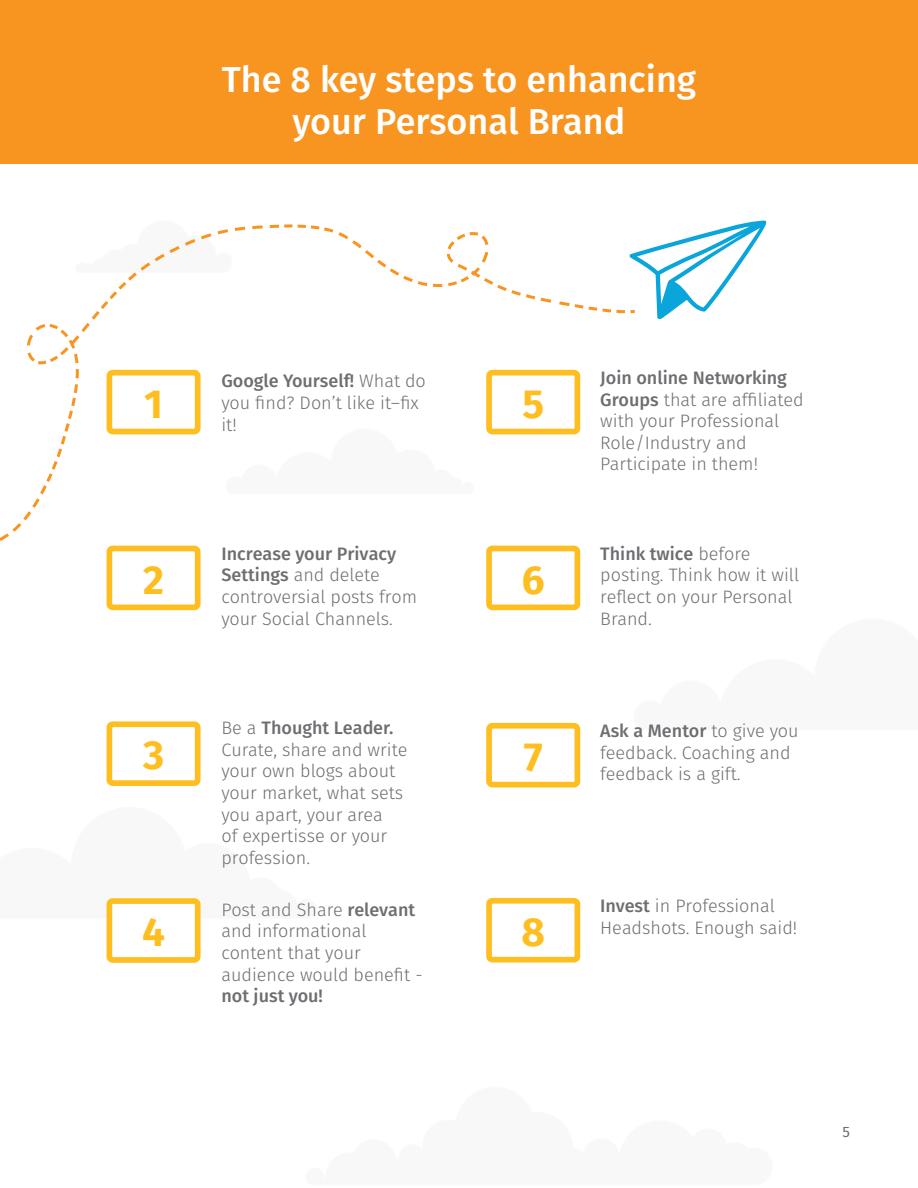
<style>
.page{position:relative;width:918px;height:1188px;background:#fff}
.page>*{position:absolute;margin:0;border:0;box-sizing:border-box;transform-origin:0 0}
.t1{font:700 40.5px "Fira Sans";color:#febe20}
.t2{font:500 36px/42px "Fira Sans";color:#fff;text-align:center}
.t3{font:300 18px/21.6px "Fira Sans";color:#6d6e71}
.t4{font:500 18px "Fira Sans";color:#6d6e71}
.t5{font:15px "Fira Sans";color:#6d6e71}
.s1{font-weight:500}
</style>
<div class="page">
<div style="left:0;top:0;width:918px;height:164px;background:#f89521"></div>
<svg style="left:0;top:224px;width:581px;height:332px"></svg>
<svg style="left:225px;top:428px;width:249px;height:67px"></svg>
<div style="left:109px;top:548px;width:89px;height:59px;background:#fff;border-radius:3px"></div>
<div style="left:107px;top:546px;width:94px;height:64px;border:6px solid #febe20;border-radius:3px"></div>
<div style="left:489px;top:548px;width:88px;height:59px;background:#fff;border-radius:3px"></div>
<div style="left:486px;top:546px;width:94px;height:64px;border:6px solid #febe20;border-radius:3px"></div>
<div style="left:109px;top:373px;width:89px;height:59px;background:#fff;border-radius:3px"></div>
<div style="left:107px;top:370px;width:94px;height:64px;border:6px solid #febe20;border-radius:3px"></div>
<div style="left:489px;top:373px;width:88px;height:59px;background:#fff;border-radius:3px"></div>
<div style="left:486px;top:370px;width:94px;height:64px;border:6px solid #febe20;border-radius:3px"></div>
<div style="left:107px;top:721px;width:94px;height:65px;border:6px solid #febe20;border-radius:3px"></div>
<div style="left:486px;top:723px;width:94px;height:64px;border:6px solid #febe20;border-radius:3px"></div>
<div style="left:107px;top:898px;width:94px;height:65px;border:6px solid #febe20;border-radius:3px"></div>
<div style="left:486px;top:898px;width:94px;height:64px;border:6px solid #febe20;border-radius:3px"></div>
<svg style="left:571px;top:220px;width:195px;height:99px"></svg>
<h2 class="t2" style="left:222px;top:58px;width:476px">The 8 key steps to enhancing your Personal Brand</h2>
<p class="t3" style="left:221px;top:370px;width:206px"><span class="s1">Google Yourself!</span> What do you find? Don’t like it–fix it!</p>
<h1 class="t1" style="left:144px;top:369px;width:20px">1</h1>
<h1 class="t1" style="left:522px;top:369px;width:23px">5</h1>
<p class="t3" style="left:221px;top:543px;width:197px"><span class="s1">Increase your Privacy<br>Settings</span> and delete controversial posts from your Social Channels.</p>
<h1 class="t1" style="left:143px;top:545px;width:22px">2</h1>
<h1 class="t1" style="left:522px;top:545px;width:24px">6</h1>
<p class="t3" style="left:221px;top:717px;width:187px">Be a <span class="s1">Thought Leader.<br></span>Curate, share and write your own blogs about your market, what sets you apart, your area<br>of expertisse or your profession.</p>
<h1 class="t1" style="left:143px;top:721px;width:23px">3</h1>
<h1 class="t1" style="left:524px;top:723px;width:20px">7</h1>
<p class="t3" style="left:221px;top:899px;width:203px">Post and Share <span class="s1">relevant </span>and informational content that your audience would benefit -</p>
<p class="t4" style="left:221px;top:983px;width:103px">not just you!</p>
<h1 class="t1" style="left:142px;top:898px;width:24px">4</h1>
<h1 class="t1" style="left:521px;top:898px;width:25px">8</h1>
<p class="t3" style="left:600px;top:367px;width:205px"><span class="s1">Join online Networking<br>Groups</span> that are affiliated with your Professional<br>Role/Industry and<br>Participate in them!</p>
<p class="t3" style="left:600px;top:543px;width:200px"><span class="s1">Think twice</span> before posting. Think how it will reflect on your Personal<br>Brand.</p>
<p class="t3" style="left:600px;top:720px;width:200px"><span class="s1">Ask a Mentor</span> to give you feedback. Coaching and feedback is a gift.</p>
<p class="t3" style="left:600px;top:895px;width:199px"><span class="s1">Invest</span> in Professional<br>Headshots. Enough said!</p>
<p class="t5" style="left:842px;top:1122px;width:9px">5</p>
</div>
